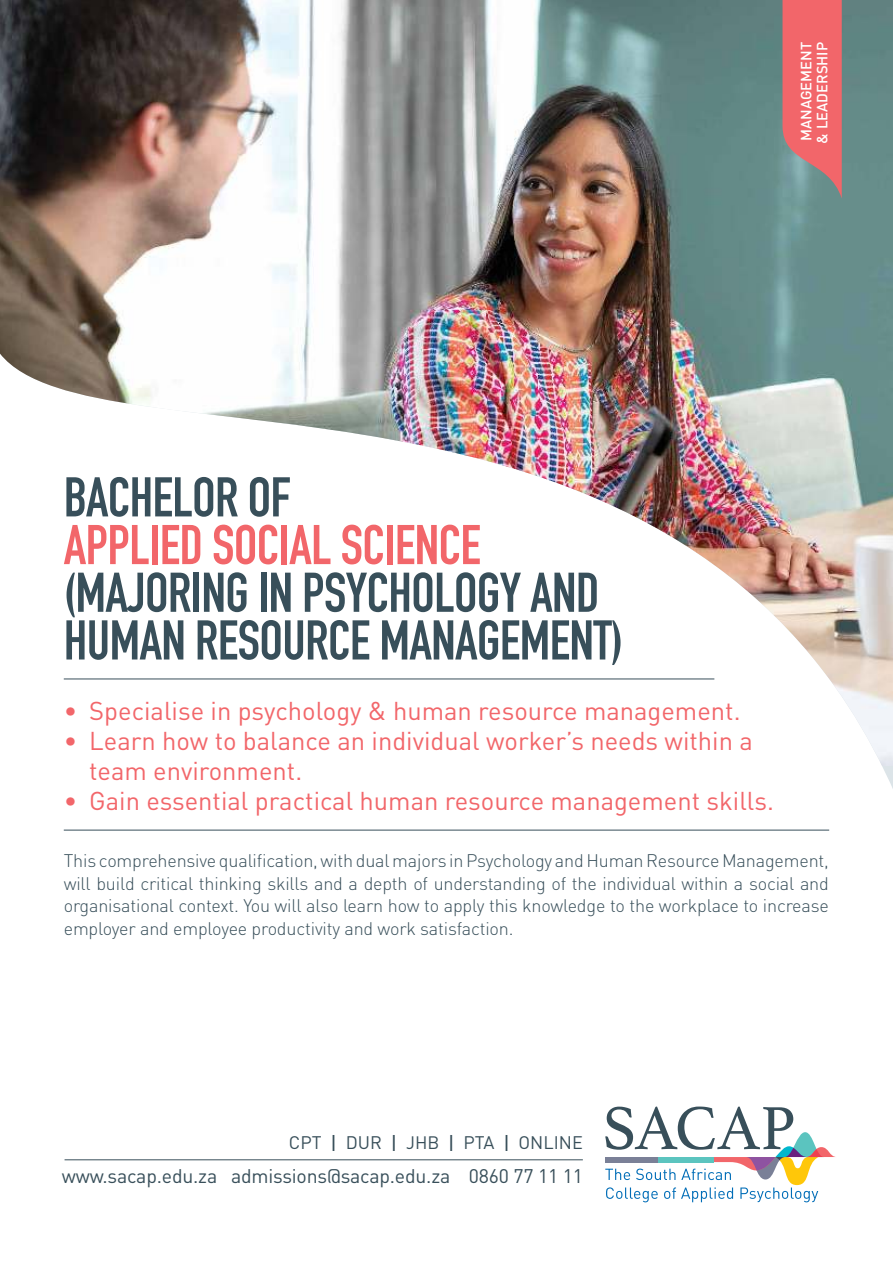
<style>
.page{position:relative;width:893px;height:1263px;background:#fff}
.page>*{position:absolute;margin:0;border:0;box-sizing:border-box;transform-origin:0 0}
.t1{font:700 55.05px/47.7px "DIN Condensed";letter-spacing:-.01em;color:#384f5a}
.t2{font:700 55.05px "DIN Condensed";letter-spacing:-.01em;color:#f2666a}
.t3{font:25.5px/30px "DIN";color:#f2666a}
.t4{font:19.5px "DIN";letter-spacing:-.01em;color:#384f5a}
.t5{font:300 18px/22.5px "DIN";letter-spacing:-.01em;color:#384f5a;text-align:justify}
.t6{font:18px "DIN";color:#384f5a}
.t7{font:500 14.7px/15.9px "DIN";color:#fff}
.s1{font-size:22.5px}
.s2{font-size:17.85px}
</style>
<div class="page">
<img style="left:0;top:0;width:893px;height:766px">
<hr style="left:64px;top:679px;width:650px;height:1px;background:#384f5a">
<hr style="left:64px;top:830px;width:765px;height:1px;background:#384f5a">
<svg style="left:605px;top:1106px;width:230px;height:96px"></svg>
<hr style="left:65px;top:1159px;width:518px;height:1px;background:#384f5a">
<svg style="left:782px;top:0;width:60px;height:199px;background:#da6f72"></svg>
<p class="t7" style="left:799px;top:144px;width:103px;rotate:-90deg">MANAGEMENT &amp; LEADERSHIP</p>
<h1 class="t1" style="left:64px;top:476px;width:229px">BACHELOR OF</h1>
<h1 class="t2" style="left:64px;top:525px;width:418px">APPLIED SOCIAL SCIENCE</h1>
<h1 class="t1" style="left:64px;top:571px;width:561px">(MAJORING IN PSYCHOLOGY AND<br>HUMAN RESOURCE MANAGEMENT)</h1>
<h2 class="t3" style="left:64px;top:699px;width:678px">• Specialise in psychology &amp; human resource management.</h2>
<h2 class="t3" style="left:89px;top:729px;width:665px;text-indent:-26px">• Learn how to balance an individual worker’s needs within a team environment.</h2>
<h2 class="t3" style="left:64px;top:789px;width:712px">• Gain essential practical human resource management skills.</h2>
<p class="t5" style="left:64px;top:851px;width:767px">This comprehensive qualification, with dual majors in Psychology and Human Resource Management, will build critical thinking skills and a depth of understanding of the individual within a social and organisational context. You will also learn how to apply this knowledge to the workplace to increase employer and employee productivity and work satisfaction.</p>
<p class="t6" style="left:289px;top:1136px;width:295px">CPT <span class="s1">I</span> DUR <span class="s1">I</span> <span class="s2">JHB</span> <span class="s1">I</span> PTA <span class="s1">I</span> ONLINE</p>
<p class="t4" style="left:62px;top:1169px;width:522px">www.sacap.edu.za admissions@sacap.edu.za 0860 77 11 11</p>
</div>
